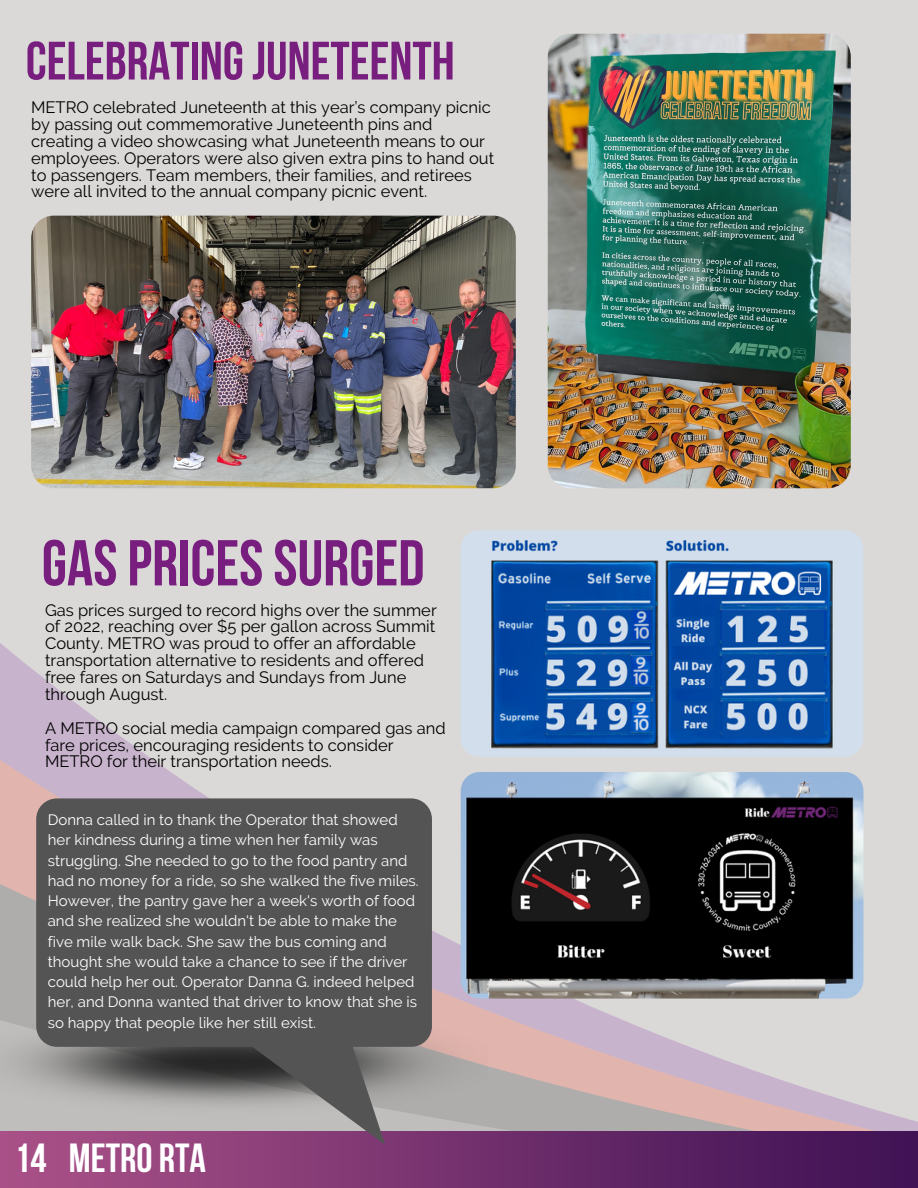
<style>
.page{position:relative;width:918px;height:1188px;background:#fff}
.page>*{position:absolute;margin:0;border:0;box-sizing:border-box;transform-origin:0 0}
.t1{font:700 64.65px "Bebas Neue";color:#781e7e}
.t2{font:700 54px "Bebas Neue";color:#781e7e}
.t3{font:700 40.5px "Bebas Neue";color:#fff}
.t4{font:16.5px/16.8px "Raleway";color:#000}
.t5{font:15px/20.2px "Raleway";color:#fff}
</style>
<div class="page">
<div style="left:0;top:0;width:918px;height:106px;background:#dad9d8"></div>
<div style="left:0;top:106px;width:918px;height:303px;background:#dad9d8"></div>
<div style="left:0;top:409px;width:918px;height:333px;background:#dad9d8"></div>
<svg style="left:0;top:742px;width:918px;height:390px;background:#d2c6ca"></svg>
<img style="left:31px;top:216px;width:485px;height:272px;border-radius:23px">
<img style="left:461px;top:530px;width:402px;height:227px;border-radius:19px">
<img style="left:461px;top:772px;width:402px;height:227px;border-radius:19px">
<img style="left:0;top:1132px;width:918px;height:56px">
<img style="left:548px;top:34px;width:303px;height:454px;border-radius:23px">
<img style="left:0;top:1007px;width:488px;height:113px">
<svg style="left:36px;top:798px;width:396px;height:347px;background:#646062"></svg>
<h2 class="t2" style="left:26px;top:39px;width:430px">CELEBRATINGJUNETEENTH</h2>
<p class="t4" style="left:31px;top:99px;width:465px">METRO celebrated Juneteenth at this year’s company picnic by passing out commemorative Juneteenth pins and creating a video showcasing what Juneteenth means to our employees. Operators were also given extra pins to hand out to passengers. Team members, their families, and retirees were all invited to the annual company picnic event.</p>
<h1 class="t1" style="left:42px;top:537px;width:384px">GASPRICESSURGED</h1>
<p class="t4" style="left:45px;top:601px;width:393px">Gas prices surged to record highs over the summer of 2022, reaching over $5 per gallon across Summit County. METRO was proud to offer an affordable transportation alternative to residents and offered free fares on Saturdays and Sundays from June through August.</p>
<p class="t4" style="left:45px;top:719px;width:402px">A METRO social media campaign compared gas and fare prices, encouraging residents to consider<br>METRO for their transportation needs.</p>
<p class="t5" style="left:48px;top:810px;width:372px">Donna called in to thank the Operator that showed her kindness during a time when her family was struggling. She needed to go to the food pantry and had no money for a ride, so she walked the five miles.<br>However, the pantry gave her a week's worth of food and she realized she wouldn't be able to make the five mile walk back. She saw the bus coming and thought she would take a chance to see if the driver could help her out. Operator Danna G. indeed helped her, and Donna wanted that driver to know that she is so happy that people like her still exist.</p>
<h3 class="t3" style="left:14px;top:1141px;width:193px">14 METRO RTA</h3>
</div>
